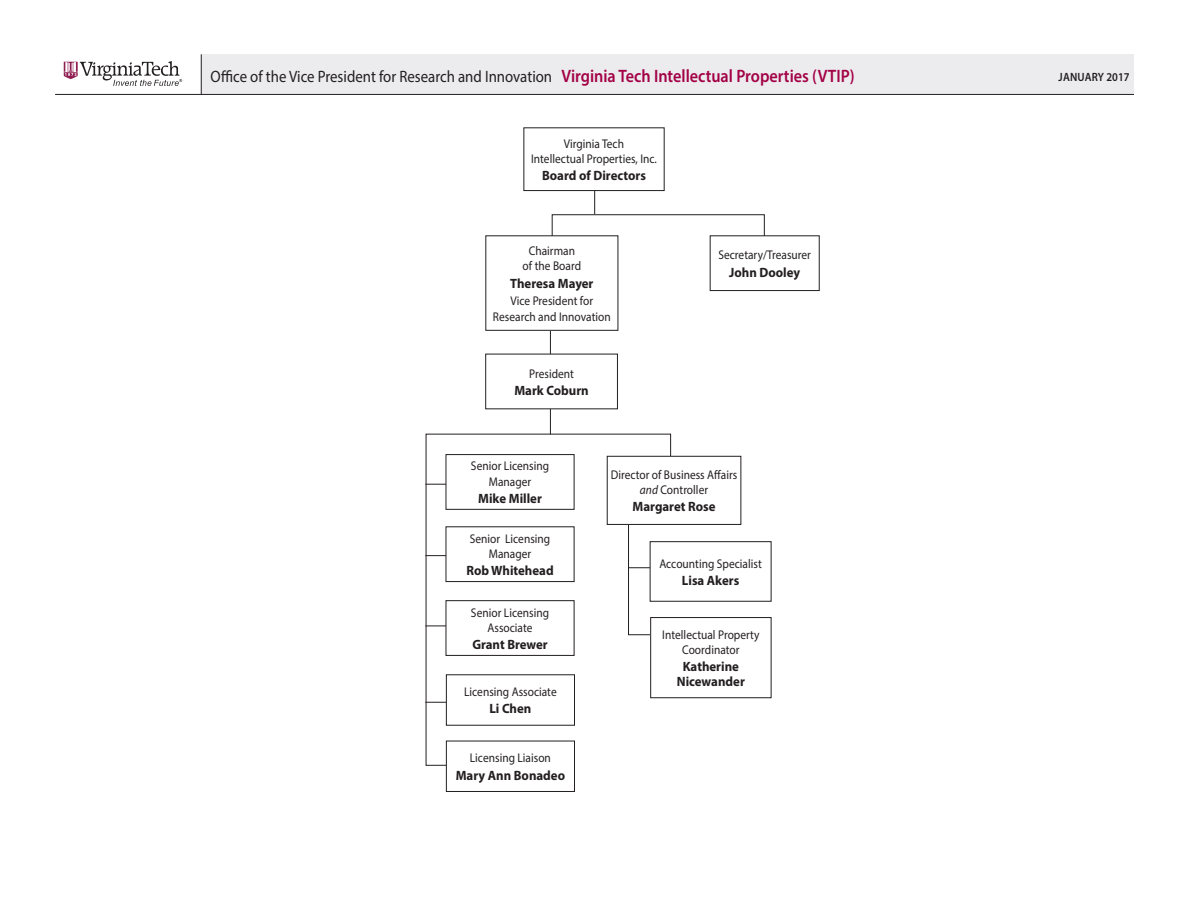
<style>
.page{position:relative;width:1188px;height:918px;background:#fff}
.page>*{position:absolute;margin:0;border:0;box-sizing:border-box;transform-origin:0 0}
.Office_of_the_Vice_P{font:16.5px "Myriad Pro";color:#231f20;scale:.9 1}
.person_s_name__Danie{font:700 13.5px/15.1px "Myriad Pro";color:#231f20;text-align:center;scale:.95 1}
.job_title__Daniel__V{font:12.6px/15.3px "Myriad Pro";color:#231f20;text-align:center;scale:.9 1}
.Office_of_the_Vice_P-2{font:600 12px "Myriad Pro";letter-spacing:.005em;color:#231f20;scale:.9 1}
.s1{font-weight:600;font-size:18px;color:#a30146}
.s2{font-style:italic}
</style>
<div class="page">
<div style="left:201px;top:54px;width:933px;height:40px;background:#ececee"></div>
<hr style="left:55px;top:94px;width:1079px;height:1px;background:#231f20">
<hr style="left:201px;top:54px;width:1px;height:40px;background:#231f20">
<hr style="left:550px;top:316px;width:1px;height:118px;background:#231f20">
<svg style="left:552px;top:214px;width:213px;height:40px"></svg>
<hr style="left:594px;top:178px;width:1px;height:36px;background:#231f20">
<div style="left:524px;top:128px;width:140px;height:63px;background:#fff"></div>
<div style="left:524px;top:128px;width:140px;height:63px;border:1px solid #231f20"></div>
<div style="left:486px;top:236px;width:132px;height:94px;background:#fff"></div>
<div style="left:710px;top:236px;width:109px;height:55px;background:#fff"></div>
<div style="left:710px;top:236px;width:110px;height:55px;border:1px solid #231f20"></div>
<div style="left:486px;top:354px;width:131px;height:55px;background:#fff"></div>
<div style="left:485px;top:354px;width:133px;height:55px;border:1px solid #231f20"></div>
<svg style="left:425px;top:434px;width:246px;height:332px"></svg>
<hr style="left:425px;top:626px;width:34px;height:1px;background:#231f20">
<hr style="left:425px;top:702px;width:34px;height:1px;background:#231f20">
<hr style="left:425px;top:555px;width:34px;height:1px;background:#231f20">
<div style="left:446px;top:527px;width:128px;height:55px;background:#fff"></div>
<div style="left:446px;top:527px;width:128px;height:55px;border:1px solid #231f20"></div>
<div style="left:446px;top:675px;width:128px;height:50px;background:#fff"></div>
<div style="left:446px;top:674px;width:129px;height:52px;border:1px solid #231f20"></div>
<div style="left:446px;top:741px;width:128px;height:50px;background:#fff"></div>
<div style="left:446px;top:741px;width:129px;height:51px;border:1px solid #231f20"></div>
<div style="left:446px;top:601px;width:128px;height:54px;background:#fff"></div>
<div style="left:446px;top:600px;width:128px;height:56px;border:1px solid #231f20"></div>
<hr style="left:628px;top:567px;width:30px;height:1px;background:#231f20">
<div style="left:607px;top:456px;width:134px;height:68px;background:#fff"></div>
<div style="left:607px;top:456px;width:134px;height:69px;border:1px solid #231f20"></div>
<div style="left:650px;top:542px;width:121px;height:59px;background:#fff"></div>
<div style="left:650px;top:541px;width:121px;height:61px;border:1px solid #231f20"></div>
<div style="left:651px;top:618px;width:120px;height:80px;background:#fff"></div>
<div style="left:650px;top:617px;width:121px;height:81px;border:1px solid #231f20"></div>
<svg style="left:64px;top:61px;width:118px;height:25px"></svg>
<p class="Office_of_the_Vice_P" style="left:211px;top:66px;width:717px">Office of the Vice President for Research and Innovation <span class="s1">Virginia Tech Intellectual Properties (VTIP)</span></p>
<p class="Office_of_the_Vice_P-2" style="left:1059px;top:70px;width:81px">JANUARY 2017</p>
<p class="job_title__Daniel__V" style="left:531px;top:136px;width:141px">Virginia Tech<br>Intellectual Properties, Inc.</p>
<p class="person_s_name__Danie" style="left:542px;top:168px;width:111px">Board of Directors</p>
<p class="job_title__Daniel__V" style="left:523px;top:243px;width:66px">Chairman of the Board</p>
<p class="person_s_name__Danie" style="left:510px;top:275px;width:89px">Theresa Mayer</p>
<p class="job_title__Daniel__V" style="left:493px;top:293px;width:132px">Vice President for<br>Research and Innovation</p>
<p class="job_title__Daniel__V" style="left:529px;top:366px;width:51px">President</p>
<p class="person_s_name__Danie" style="left:514px;top:382px;width:80px">Mark Coburn</p>
<p class="job_title__Daniel__V" style="left:718px;top:247px;width:104px">Secretary/Treasurer</p>
<p class="person_s_name__Danie" style="left:729px;top:264px;width:76px">John Dooley</p>
<p class="job_title__Daniel__V" style="left:471px;top:458px;width:88px">Senior Licensing<br>Manager</p>
<p class="person_s_name__Danie" style="left:478px;top:490px;width:69px">Mike Miller</p>
<p class="job_title__Daniel__V" style="left:470px;top:531px;width:91px">Senior Licensing<br>Manager</p>
<p class="person_s_name__Danie" style="left:466px;top:563px;width:93px">Rob Whitehead</p>
<p class="job_title__Daniel__V" style="left:471px;top:604px;width:88px">Senior Licensing<br>Associate</p>
<p class="person_s_name__Danie" style="left:472px;top:636px;width:81px">Grant Brewer</p>
<p class="job_title__Daniel__V" style="left:464px;top:684px;width:104px">Licensing Associate</p>
<p class="person_s_name__Danie" style="left:489px;top:701px;width:46px">Li Chen</p>
<p class="job_title__Daniel__V" style="left:470px;top:750px;width:92px">Licensing Liaison</p>
<p class="person_s_name__Danie" style="left:456px;top:767px;width:117px">Mary Ann Bonadeo</p>
<p class="job_title__Daniel__V" style="left:611px;top:467px;width:142px">Director of Business Affairs <span class="s2">and</span> Controller</p>
<p class="person_s_name__Danie" style="left:633px;top:499px;width:89px">Margaret Rose</p>
<p class="job_title__Daniel__V" style="left:659px;top:556px;width:115px">Accounting Specialist</p>
<p class="person_s_name__Danie" style="left:682px;top:572px;width:62px">Lisa Akers</p>
<p class="job_title__Daniel__V" style="left:662px;top:627px;width:109px">Intellectual Property<br>Coordinator</p>
<p class="person_s_name__Danie" style="left:677px;top:658px;width:73px">Katherine<br>Nicewander</p>
</div>
